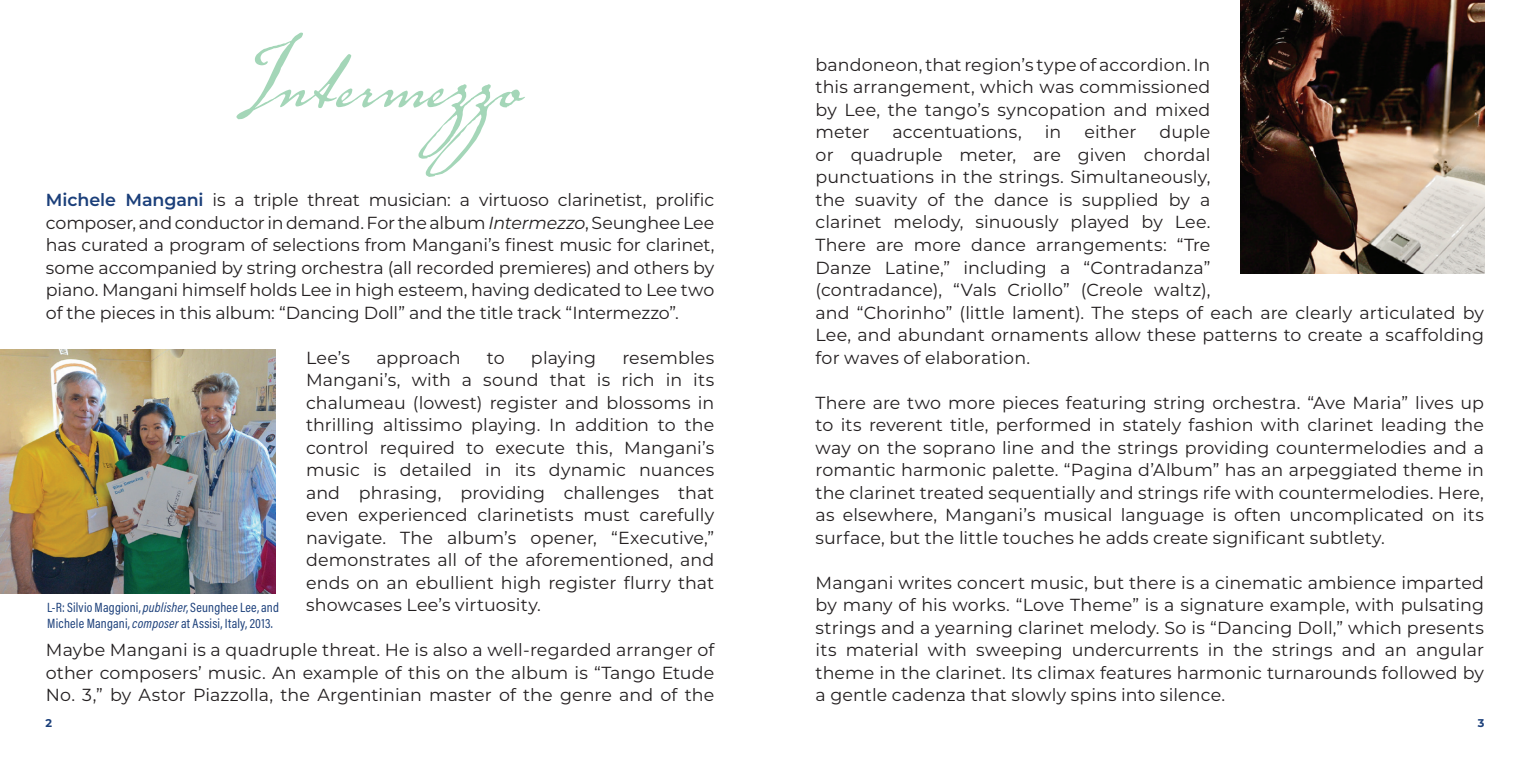
<style>
.page{position:relative;width:1531px;height:762px;background:#fff}
.page>*{position:absolute;margin:0;border:0;box-sizing:border-box;transform-origin:0 0}
.t1{font:17.55px/22.5px "Montserrat";letter-spacing:.005em;color:#231f20;text-align:justify}
.t2{font:13.5px/15.8px "Acumin Pro Cond";letter-spacing:.015em;color:#1b3f7a}
.t3{font:700 11.25px "Montserrat";color:#1b3f7a}
.s1{font-weight:600;color:#1b3f7a}
.s2{font-style:italic}
</style>
<div class="page">
<img style="left:0;top:0;width:1485px;height:594px">
<p class="t1" style="left:46px;top:188px;width:670px"><span class="s1">Michele Mangani</span> is a triple threat musician: a virtuoso clarinetist, prolific composer, and conductor in demand. For the album <span class="s2">Intermezzo</span>, Seunghee Lee has curated a program of selections from Mangani’s finest music for clarinet, some accompanied by string orchestra (all recorded premieres) and others by piano. Mangani himself holds Lee in high esteem, having dedicated to Lee two of the pieces in this album: “Dancing Doll” and the title track “Intermezzo”.</p>
<p class="t1" style="left:306px;top:345px;width:46px">Lee’s</p>
<p class="t1" style="left:376px;top:345px;width:86px">approach</p>
<p class="t1" style="left:487px;top:345px;width:19px">to</p>
<p class="t1" style="left:531px;top:345px;width:67px">playing</p>
<p class="t1" style="left:306px;top:345px;width:410px;text-indent:316px">resembles Mangani’s, with a sound that is rich in its chalumeau (lowest) register and blossoms in thrilling altissimo playing. In addition to the control required to execute this, Mangani’s music is detailed in its dynamic nuances and phrasing, providing challenges that even experienced clarinetists must carefully navigate. The album’s opener, “Executive,” demonstrates all of the aforementioned, and ends on an ebullient high register flurry that showcases Lee’s virtuosity.</p>
<p class="t1" style="left:46px;top:638px;width:670px">Maybe Mangani is a quadruple threat. He is also a well-regarded arranger of other composers’ music. An example of this on the album is “Tango Etude No. 3,” by Astor Piazzolla, the Argentinian master of the genre and of the</p>
<p class="t2" style="left:47px;top:599px;width:233px">L-R: Silvio Maggioni, <span class="s2">publisher</span>, Seunghee Lee, and<br>Michele Mangani, <span class="s2">composer</span> at Assisi, Italy, 2013.</p>
<p class="t1" style="left:815px;top:53px;width:396px">bandoneon, that region’s type of accordion. In this arrangement, which was commissioned by Lee, the tango’s syncopation and mixed meter</p>
<p class="t1" style="left:815px;top:120px;width:670px;text-align:left;text-indent:344px">duple<br>or quadruple meter, are given chordal<br>punctuations in the strings. Simultaneously,<br>the suavity of the dance is supplied by a<br>clarinet melody, sinuously played by Lee.<br>There are more dance arrangements: “Tre<br>Danze Latine,” including a “Contradanza”<br>(contradance), “Vals Criollo” (Creole waltz),<br>and “Chorinho” (little lament). The steps of each are clearly articulated by Lee, and abundant ornaments allow these patterns to create a scaffolding for waves of elaboration.</p>
<p class="t1" style="left:815px;top:390px;width:670px">There are two more pieces featuring string orchestra. “Ave Maria” lives up to its reverent title, performed in stately fashion with clarinet leading the way on the soprano line and the strings providing countermelodies and a romantic harmonic palette. “Pagina d’Album” has an arpeggiated theme in the clarinet treated sequentially and strings rife with countermelodies. Here, as elsewhere, Mangani’s musical language is often uncomplicated on its surface, but the little touches he adds create significant subtlety.</p>
<p class="t1" style="left:815px;top:570px;width:670px">Mangani writes concert music, but there is a cinematic ambience imparted by many of his works. “Love Theme” is a signature example, with pulsating strings and a yearning clarinet melody. So is “Dancing Doll,” which presents its material with sweeping undercurrents in the strings and an angular theme in the clarinet. Its climax features harmonic turnarounds followed by a gentle cadenza that slowly spins into silence.</p>
<p class="t1" style="left:892px;top:120px;width:131px">accentuations,</p>
<p class="t1" style="left:1045px;top:120px;width:18px">in</p>
<p class="t1" style="left:1084px;top:120px;width:54px">either</p>
<p class="t3" style="left:45px;top:715px;width:8px">2</p>
<p class="t3" style="left:1478px;top:715px;width:8px">3</p>
</div>
